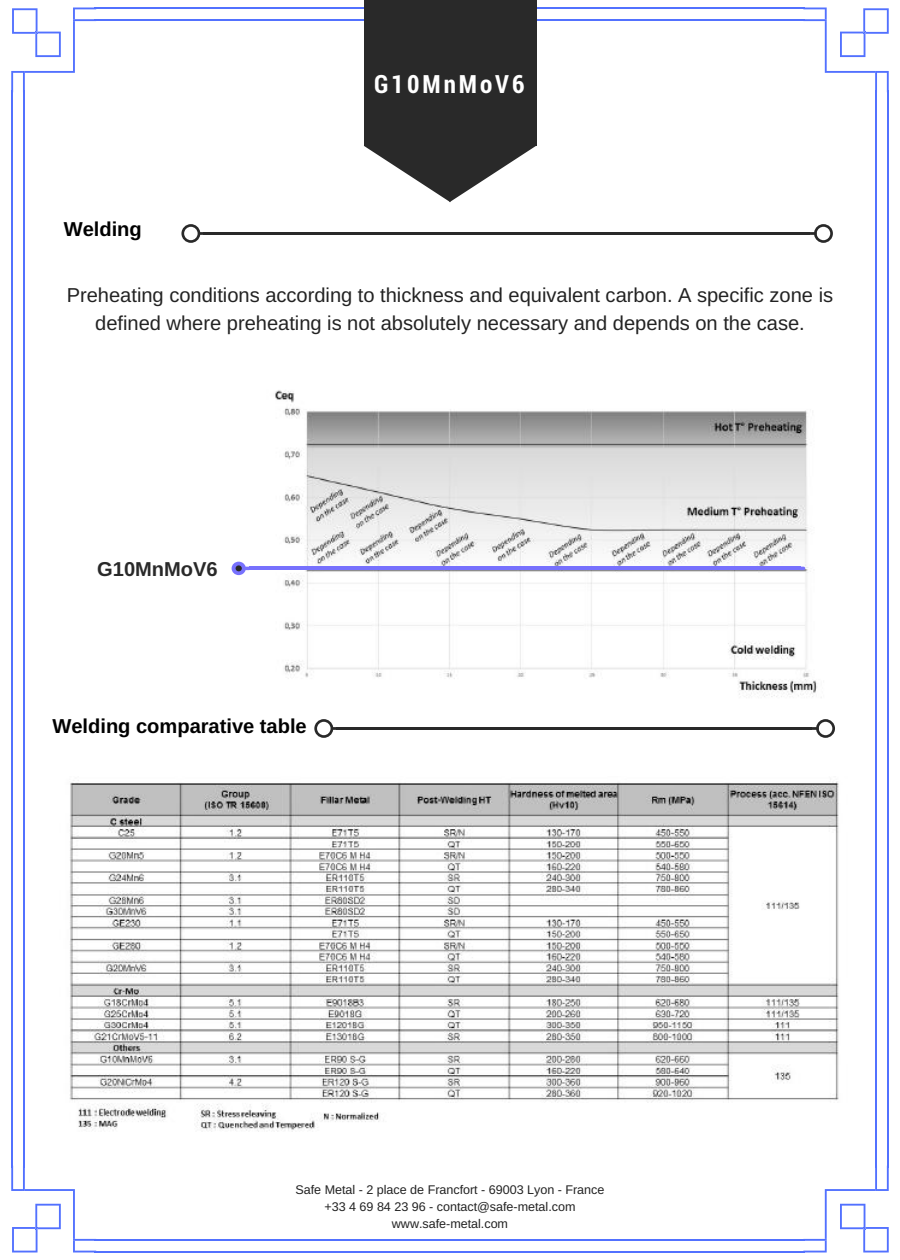
<style>
.page{position:relative;width:900px;height:1260px;background:#fff}
.page>*{position:absolute;margin:0;border:0;box-sizing:border-box;transform-origin:0 0}
.t1{font:700 25.25px "Roboto Condensed";letter-spacing:.12em;color:#fff}
.t2{font:20px/28px "Arimo";color:#222;text-align:center}
.t3{font:700 20px "Arimo";color:#000}
.t4{font:700 20px "Arimo";color:#292929}
.t5{font:12.5px/17px "Arimo";color:#222;text-align:center}
</style>
<div class="page">
<svg style="left:11px;top:8px;width:85px;height:84px"></svg>
<hr style="left:11px;top:90px;width:2px;height:1078px;background:#5271ff">
<hr style="left:23px;top:90px;width:2px;height:1078px;background:#5271ff">
<svg style="left:11px;top:1166px;width:85px;height:86px"></svg>
<hr style="left:94px;top:1251px;width:711px;height:1px;background:#5271ff">
<hr style="left:94px;top:1239px;width:711px;height:2px;background:#5271ff">
<svg style="left:803px;top:1166px;width:86px;height:86px"></svg>
<hr style="left:887px;top:90px;width:2px;height:1078px;background:#5271ff">
<hr style="left:875px;top:90px;width:2px;height:1078px;background:#5271ff">
<svg style="left:803px;top:8px;width:86px;height:84px"></svg>
<hr style="left:94px;top:8px;width:711px;height:1px;background:#5271ff">
<hr style="left:94px;top:19px;width:711px;height:2px;background:#5271ff">
<div style="left:364px;top:0;width:172px;height:146px;background:#292929"></div>
<svg style="left:364px;top:146px;width:172px;height:56px"></svg>
<hr style="left:203px;top:232px;width:607px;height:3px;background:#292929">
<svg style="left:181px;top:224px;width:22px;height:19px"></svg>
<svg style="left:810px;top:224px;width:23px;height:19px"></svg>
<hr style="left:336px;top:727px;width:476px;height:3px;background:#292929">
<svg style="left:314px;top:719px;width:22px;height:19px"></svg>
<svg style="left:812px;top:719px;width:23px;height:19px"></svg>
<img style="left:266px;top:390px;width:551px;height:307px">
<svg style="left:800px;top:567px;width:5px;height:3px"></svg>
<hr style="left:249px;top:567px;width:551px;height:3px;background:#7771fd">
<svg style="left:232px;top:562px;width:17px;height:13px"></svg>
<img style="left:69px;top:780px;width:770px;height:352px">
<p class="t3" style="left:64px;top:218px;width:80px">Welding</p>
<p class="t1" style="left:374px;top:66px;width:152px">G10MnMoV6</p>
<p class="t2" style="left:67px;top:281px;width:768px">Preheating conditions according to thickness and equivalent carbon. A specific zone is defined where preheating is not absolutely necessary and depends on the case.</p>
<p class="t4" style="left:97px;top:558px;width:122px">G10MnMoV6</p>
<p class="t3" style="left:52px;top:715px;width:256px">Welding comparative table</p>
<p class="t5" style="left:296px;top:1182px;width:310px">Safe Metal - 2 place de Francfort - 69003 Lyon - France +33 4 69 84 23 96 - contact@safe-metal.com www.safe-metal.com</p>
</div>
